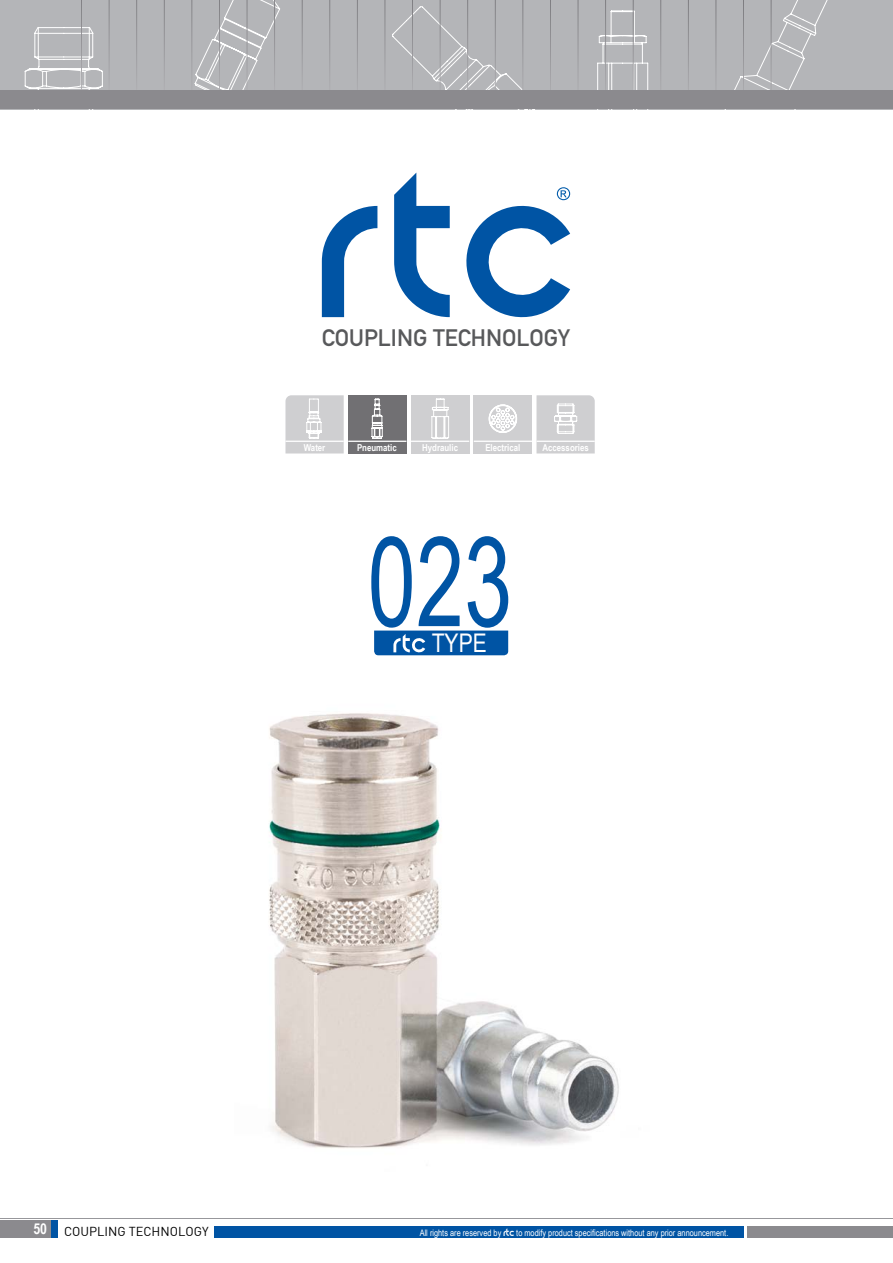
<style>
.page{position:relative;width:893px;height:1263px;background:#fff}
.page>*{position:absolute;margin:0;border:0;box-sizing:border-box;transform-origin:0 0}
.t1{font:125.1px "Arial Narrow Turk";color:#0054a4;scale:.84 1}
.t2{font:25.65px "Arial Narrow Turk";color:#fff}
.t3{font:700 23.4px "DIN Alternate";color:#58595b}
.t4{font:12.75px "DI Nbek";color:#000}
.t5{font:700 9.6px "Arial Narrow Turk";color:#fff}
.t6{font:9px "Arial Narrow Turk";color:#fff}
.s1{font-family:"Arial Narrow Turk";font-weight:700;font-size:15px;color:#fff}
.s2{font-family:"Abode";font-size:10.5px}
</style>
<div class="page">
<div style="left:747px;top:1226px;width:146px;height:11px;background:#8b8a8e"></div>
<div style="left:214px;top:1226px;width:530px;height:11px;background:#0054a4"></div>
<hr style="left:0;top:1218px;width:893px;height:1px;background:#97979b">
<div style="left:0;top:1220px;width:50px;height:17px;background:#8b8a8e"></div>
<div style="left:51px;top:1220px;width:7px;height:17px;background:#0054a4"></div>
<img style="left:269px;top:713px;width:350px;height:435px">
<svg style="left:374px;top:630px;width:134px;height:25px;background:#1562ab"></svg>
<div style="left:0;top:0;width:893px;height:109px;background:#b4b5b8"></div>
<svg style="left:771px;top:0;width:57px;height:91px"></svg>
<svg style="left:25px;top:27px;width:56px;height:64px"></svg>
<svg style="left:81px;top:0;width:690px;height:91px"></svg>
<div style="left:0;top:91px;width:893px;height:18px;background:#8b8a8e"></div>
<div style="left:348px;top:395px;width:58px;height:58px;background:#717073"></div>
<div style="left:411px;top:395px;width:58px;height:58px;background:#cfcfd1"></div>
<div style="left:474px;top:395px;width:58px;height:58px;background:#cfcfd1"></div>
<svg style="left:285px;top:395px;width:59px;height:58px;background:#d3d3d5"></svg>
<svg style="left:372px;top:399px;width:11px;height:40px"></svg>
<svg style="left:431px;top:399px;width:18px;height:40px"></svg>
<svg style="left:489px;top:405px;width:28px;height:28px"></svg>
<svg style="left:536px;top:395px;width:59px;height:58px;background:#d4d4d6"></svg>
<hr style="left:348px;top:441px;width:58px;height:1px;background:#fff">
<hr style="left:285px;top:441px;width:59px;height:1px;background:#fff">
<hr style="left:411px;top:441px;width:58px;height:1px;background:#fff">
<hr style="left:474px;top:441px;width:58px;height:1px;background:#fff">
<hr style="left:536px;top:441px;width:59px;height:1px;background:#fff">
<svg style="left:394px;top:173px;width:56px;height:144px"></svg>
<svg style="left:322px;top:206px;width:55px;height:111px"></svg>
<svg style="left:466px;top:187px;width:104px;height:131px"></svg>
<h3 class="t3" style="left:322px;top:319px;width:250px">COUPLING TECHNOLOGY</h3>
<p class="t5" style="left:304px;top:442px;width:23px">Water</p>
<p class="t5" style="left:357px;top:442px;width:41px">Pneumatic</p>
<p class="t5" style="left:422px;top:442px;width:37px">Hydraulic</p>
<p class="t5" style="left:485px;top:442px;width:36px">Electrical</p>
<p class="t5" style="left:542px;top:442px;width:48px">Accessories</p>
<h1 class="t1" style="left:368px;top:511px;width:173px">023</h1>
<h2 class="t2" style="left:432px;top:629px;width:57px">TYPE</h2>
<h3 class="t4" style="left:33px;top:1223px;width:177px"><span class="s1">50</span> COUPLING TECHNOLOGY</h3>
<p class="t6" style="left:420px;top:1227px;width:310px">All rights are reserved by <span class="s2">rtc</span> to modify product specifications without any prior announcement.</p>
</div>
